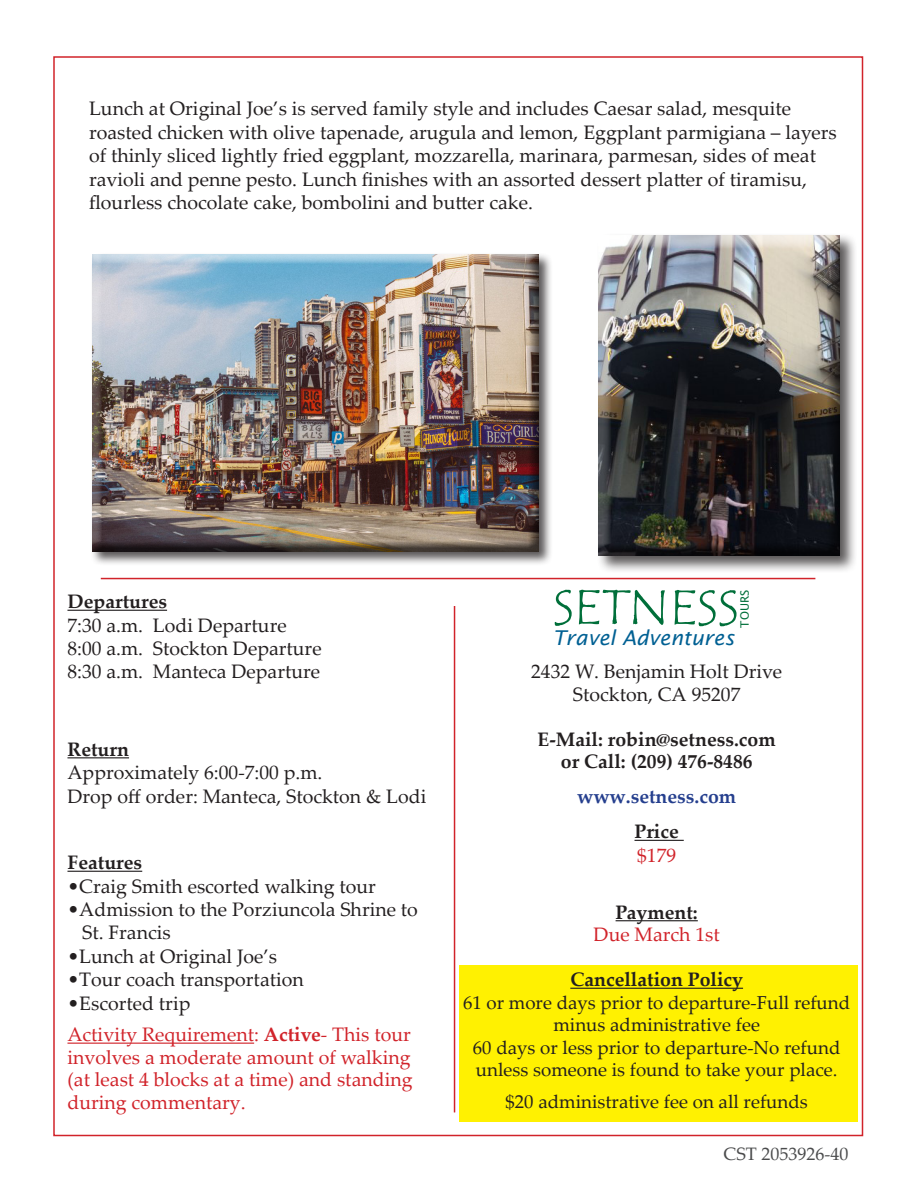
<style>
.page{position:relative;width:918px;height:1188px;background:#fff}
.page>*{position:absolute;margin:0;border:0;box-sizing:border-box;transform-origin:0 0}
.t1{font:50.4px "Tempus Sans ITC";letter-spacing:-.005em;color:#006f3a}
.t2{font:italic 20.55px "Lucida Sans";color:#006093}
.t3{font:19.5px/23.4px "Palatino Linotype";color:#231f20}
.t4{font:19.5px/22.5px "Palatino Linotype";color:#d1232a}
.t5{font:700 19.5px "Palatino Linotype";color:#231f20}
.t6{font:700 19.5px "Palatino Linotype";color:#253f8e}
.t7{font:18.75px/22.5px "Palatino Linotype";color:#231f20;text-align:center}
.t8{font:18px "Palatino Linotype";color:#4b4c4d}
.t9{font:11.55px "Lucida Sans";letter-spacing:-.005em;color:#006f3a}
.s1{font-weight:700}
</style>
<div class="page">
<div style="left:53px;top:56px;width:810px;height:1080px;background:#fff;border:2px solid #d1232a"></div>
<hr style="left:101px;top:578px;width:714px;height:1px;background:#d1232a">
<div style="left:460px;top:965px;width:398px;height:156px;background:#fff101"></div>
<hr style="left:635px;top:840px;width:49px;height:1px;background:#231f20">
<hr style="left:616px;top:920px;width:82px;height:1px;background:#231f20">
<hr style="left:570px;top:988px;width:173px;height:1px;background:#231f20">
<hr style="left:67px;top:610px;width:100px;height:1px;background:#231f20">
<hr style="left:67px;top:757px;width:62px;height:1px;background:#231f20">
<hr style="left:67px;top:871px;width:75px;height:1px;background:#231f20">
<hr style="left:67px;top:1043px;width:187px;height:1px;background:#d1232a">
<hr style="left:454px;top:606px;width:1px;height:506px;background:#d1232a">
<div style="left:596px;top:233px;width:261px;height:341px;background:#231f20;opacity:.75"></div>
<div style="left:598px;top:236px;width:243px;height:320px;background:#231f20;opacity:.75"></div>
<div style="left:90px;top:252px;width:463px;height:314px;background:#231f20;opacity:.75"></div>
<div style="left:92px;top:254px;width:447px;height:299px;background:#231f20;opacity:.75"></div>
<p class="t3" style="left:89px;top:96px;width:749px">Lunch at Original Joe’s is served family style and includes Caesar salad, mesquite roasted chicken with olive tapenade, arugula and lemon, Eggplant parmigiana – layers of thinly sliced lightly fried eggplant, mozzarella, marinara, parmesan, sides of meat ravioli and penne pesto. Lunch finishes with an assorted dessert platter of tiramisu, flourless chocolate cake, bombolini and butter cake.</p>
<p class="t5" style="left:67px;top:588px;width:101px">Departures</p>
<p class="t3" style="left:67px;top:613px;width:221px">7:30 a.m. Lodi Departure</p>
<p class="t3" style="left:67px;top:636px;width:256px">8:00 a.m. Stockton Departure</p>
<p class="t3" style="left:67px;top:659px;width:254px">8:30 a.m. Manteca Departure</p>
<p class="t5" style="left:67px;top:735px;width:63px">Return</p>
<p class="t3" style="left:67px;top:760px;width:257px">Approximately 6:00-7:00 p.m.</p>
<p class="t3" style="left:67px;top:784px;width:360px">Drop off order: Manteca, Stockton &amp; Lodi</p>
<p class="t5" style="left:67px;top:849px;width:76px">Features</p>
<p class="t3" style="left:67px;top:874px;width:310px">•Craig Smith escorted walking tour</p>
<p class="t3" style="left:67px;top:897px;width:352px">•Admission to the Porziuncola Shrine to</p>
<p class="t3" style="left:82px;top:920px;width:90px">St. Francis</p>
<p class="t3" style="left:67px;top:944px;width:211px">•Lunch at Original Joe’s</p>
<p class="t3" style="left:67px;top:967px;width:238px">•Tour coach transportation</p>
<p class="t3" style="left:67px;top:991px;width:124px">•Escorted trip</p>
<p class="t4" style="left:67px;top:1023px;width:345px">Activity Requirement: <span class="s1">Active</span>- This tour</p>
<p class="t4" style="left:67px;top:1045px;width:345px">involves a moderate amount of walking</p>
<p class="t4" style="left:67px;top:1068px;width:347px">(at least 4 blocks at a time) and standing during commentary.</p>
<h1 class="t1" style="left:553px;top:575px;width:187px">SETNESS</h1>
<p class="t2" style="left:553px;top:626px;width:183px">Travel Adventures</p>
<p class="t3" style="left:531px;top:659px;width:253px">2432 W. Benjamin Holt Drive</p>
<p class="t3" style="left:573px;top:682px;width:169px">Stockton, CA 95207</p>
<p class="t5" style="left:538px;top:725px;width:240px">E-Mail: robin@setness.com</p>
<p class="t5" style="left:561px;top:748px;width:193px">or Call: (209) 476-8486</p>
<p class="t6" style="left:577px;top:782px;width:161px">www.setness.com</p>
<p class="t5" style="left:635px;top:818px;width:46px">Price</p>
<p class="t4" style="left:637px;top:843px;width:40px">$179</p>
<p class="t9" style="left:738px;top:628px;width:39px;rotate:-90deg">TOURS</p>
<p class="t5" style="left:616px;top:898px;width:84px">Payment:</p>
<p class="t4" style="left:594px;top:923px;width:128px">Due March 1st</p>
<p class="t5" style="left:570px;top:966px;width:174px">Cancellation Policy</p>
<p class="t7" style="left:463px;top:990px;width:389px">61 or more days prior to departure-Full refund minus administrative fee</p>
<p class="t7" style="left:473px;top:1035px;width:369px">60 days or less prior to departure-No refund</p>
<p class="t7" style="left:476px;top:1058px;width:363px">unless someone is found to take your place.</p>
<p class="t7" style="left:506px;top:1089px;width:304px">$20 administrative fee on all refunds</p>
<p class="t8" style="left:724px;top:1141px;width:126px">CST 2053926-40</p>
</div>
